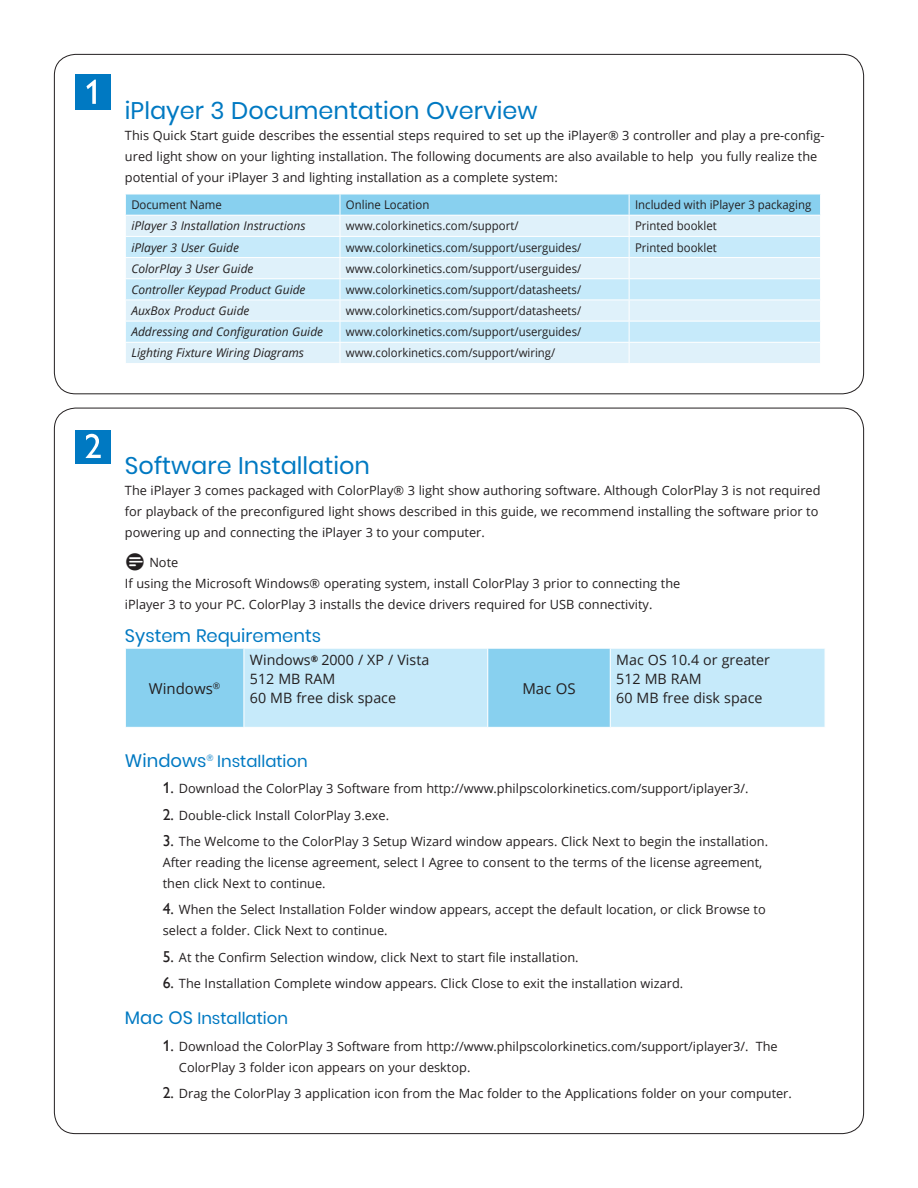
<style>
.page{position:relative;width:918px;height:1188px;background:#fff}
.page>*{position:absolute;margin:0;border:0;box-sizing:border-box;transform-origin:0 0}
.body_text{font:24px "Poppins";color:#0079c2}
.body_text-2{font:18px "Poppins";color:#0079c2}
.body_text-3{font:16.5px "Poppins";color:#0079c2}
.body_text-4{font:15px "Open Sans";color:#231f20}
.body_text-5{font:14.25px "Open Sans";color:#231f20}
.body_text-6{font:12.75px/21px "Open Sans";color:#231f20}
.t1{font:12px "Open Sans";color:#231f20;scale:.95 1}
.body_text-7{font:italic 12px "Open Sans";color:#231f20}
.s1{font-size:18px}
.s2{font-family:"Gill Sans Alt One WGL";font-size:15.75px}
</style>
<div class="page">
<div style="left:76px;top:430px;width:35px;height:33px;background:#0079c2"></div>
<svg style="left:86px;top:434px;width:15px;height:24px"></svg>
<div style="left:76px;top:74px;width:35px;height:35px;background:#0079c2"></div>
<svg style="left:86px;top:80px;width:10px;height:24px"></svg>
<svg style="left:125px;top:194px;width:696px;height:169px;background:#ceebf9"></svg>
<div style="left:126px;top:649px;width:118px;height:78px;background:#88d0ef"></div>
<svg style="left:245px;top:649px;width:580px;height:78px;background:#b9e4f7"></svg>
<hr style="left:610px;top:649px;width:1px;height:78px;background:#fff">
<hr style="left:487px;top:649px;width:1px;height:78px;background:#fff">
<p class="body_text" style="left:125px;top:96px;width:414px">iPlayer 3 Documentation Overview</p>
<p class="body_text-6" style="left:125px;top:124px;width:701px">This Quick Start guide describes the essential steps required to set up the iPlayer® 3 controller and play a pre-config&shy;ured light show on your lighting installation. The following documents are also available to help you fully realize the potential of your iPlayer 3 and lighting installation as a complete system:</p>
<p class="t1" style="left:131px;top:197px;width:97px">Document Name</p>
<p class="t1" style="left:346px;top:197px;width:89px">Online Location</p>
<p class="t1" style="left:635px;top:197px;width:187px">Included with iPlayer 3 packaging</p>
<p class="body_text-7" style="left:131px;top:218px;width:176px">iPlayer 3 Installation Instructions</p>
<p class="t1" style="left:346px;top:218px;width:183px">www.colorkinetics.com/support/</p>
<p class="t1" style="left:635px;top:218px;width:88px">Printed booklet</p>
<p class="body_text-7" style="left:131px;top:239px;width:109px">iPlayer 3 User Guide</p>
<p class="t1" style="left:346px;top:239px;width:249px">www.colorkinetics.com/support/userguides/</p>
<p class="t1" style="left:635px;top:239px;width:88px">Printed booklet</p>
<p class="body_text-7" style="left:131px;top:260px;width:124px">ColorPlay 3 User Guide</p>
<p class="t1" style="left:346px;top:260px;width:249px">www.colorkinetics.com/support/userguides/</p>
<p class="body_text-7" style="left:131px;top:281px;width:176px">Controller Keypad Product Guide</p>
<p class="t1" style="left:346px;top:281px;width:249px">www.colorkinetics.com/support/datasheets/</p>
<p class="body_text-7" style="left:131px;top:303px;width:120px">AuxBox Product Guide</p>
<p class="t1" style="left:346px;top:303px;width:249px">www.colorkinetics.com/support/datasheets/</p>
<p class="body_text-7" style="left:131px;top:324px;width:193px">Addressing and Configuration Guide</p>
<p class="t1" style="left:346px;top:324px;width:249px">www.colorkinetics.com/support/userguides/</p>
<p class="body_text-7" style="left:131px;top:345px;width:174px">Lighting Fixture Wiring Diagrams</p>
<p class="t1" style="left:346px;top:345px;width:222px">www.colorkinetics.com/support/wiring/</p>
<p class="body_text" style="left:125px;top:451px;width:246px">Software Installation</p>
<p class="body_text-6" style="left:125px;top:479px;width:697px">The iPlayer 3 comes packaged with ColorPlay® 3 light show authoring software. Although ColorPlay 3 is not required for playback of the preconfigured light shows described in this guide, we recommend installing the software prior to powering up and connecting the iPlayer 3 to your computer.</p>
<p class="body_text-6" style="left:149px;top:551px;width:30px">Note</p>
<p class="body_text-6" style="left:125px;top:572px;width:557px">If using the Microsoft Windows® operating system, install ColorPlay 3 prior to connecting the iPlayer 3 to your PC. ColorPlay 3 installs the device drivers required for USB connectivity.</p>
<p class="body_text-2" style="left:125px;top:625px;width:198px">System Requirements</p>
<p class="body_text-4" style="left:149px;top:678px;width:73px">Windows<sup>®</sup></p>
<p class="body_text-5" style="left:250px;top:650px;width:181px">Windows<sup>®</sup> 2000 / XP / Vista</p>
<p class="body_text-5" style="left:250px;top:669px;width:87px">512 MB RAM</p>
<p class="body_text-5" style="left:250px;top:688px;width:148px">60 MB free disk space</p>
<p class="body_text-5" style="left:616px;top:650px;width:155px">Mac OS 10.4 or greater</p>
<p class="body_text-5" style="left:616px;top:669px;width:87px">512 MB RAM</p>
<p class="body_text-5" style="left:616px;top:688px;width:148px">60 MB free disk space</p>
<p class="body_text-4" style="left:522px;top:678px;width:55px">Mac OS</p>
<p class="body_text-3" style="left:125px;top:751px;width:184px"><span class="s1">Windows</span><sup>®</sup> Installation</p>
<p class="body_text-6" style="left:163px;top:778px;width:587px"><span class="s2">1.</span> Download the ColorPlay 3 Software from http://www.philpscolorkinetics.com/support/iplayer3/.</p>
<p class="body_text-6" style="left:163px;top:804px;width:228px"><span class="s2">2.</span> Double-click Install ColorPlay 3.exe.</p>
<p class="body_text-6" style="left:163px;top:830px;width:607px"><span class="s2">3.</span> The Welcome to the ColorPlay 3 Setup Wizard window appears. Click Next to begin the installation.<br>After reading the license agreement, select I Agree to consent to the terms of the license agreement, then click Next to continue.</p>
<p class="body_text-6" style="left:163px;top:899px;width:604px"><span class="s2">4.</span> When the Select Installation Folder window appears, accept the default location, or click Browse to select a folder. Click Next to continue.</p>
<p class="body_text-6" style="left:163px;top:946px;width:417px"><span class="s2">5.</span> At the Confirm Selection window, click Next to start file installation.</p>
<p class="body_text-6" style="left:163px;top:973px;width:522px"><span class="s2">6.</span> The Installation Complete window appears. Click Close to exit the installation wizard.</p>
<p class="body_text-3" style="left:125px;top:1009px;width:165px"><span class="s1">Mac OS</span> Installation</p>
<p class="body_text-6" style="left:179px;top:1035px;width:600px;text-indent:-16px"><span class="s2">1.</span> Download the ColorPlay 3 Software from http://www.philpscolorkinetics.com/support/iplayer3/. The<br>ColorPlay 3 folder icon appears on your desktop.</p>
<p class="body_text-6" style="left:163px;top:1082px;width:631px"><span class="s2">2.</span> Drag the ColorPlay 3 application icon from the Mac folder to the Applications folder on your computer.</p>
</div>
